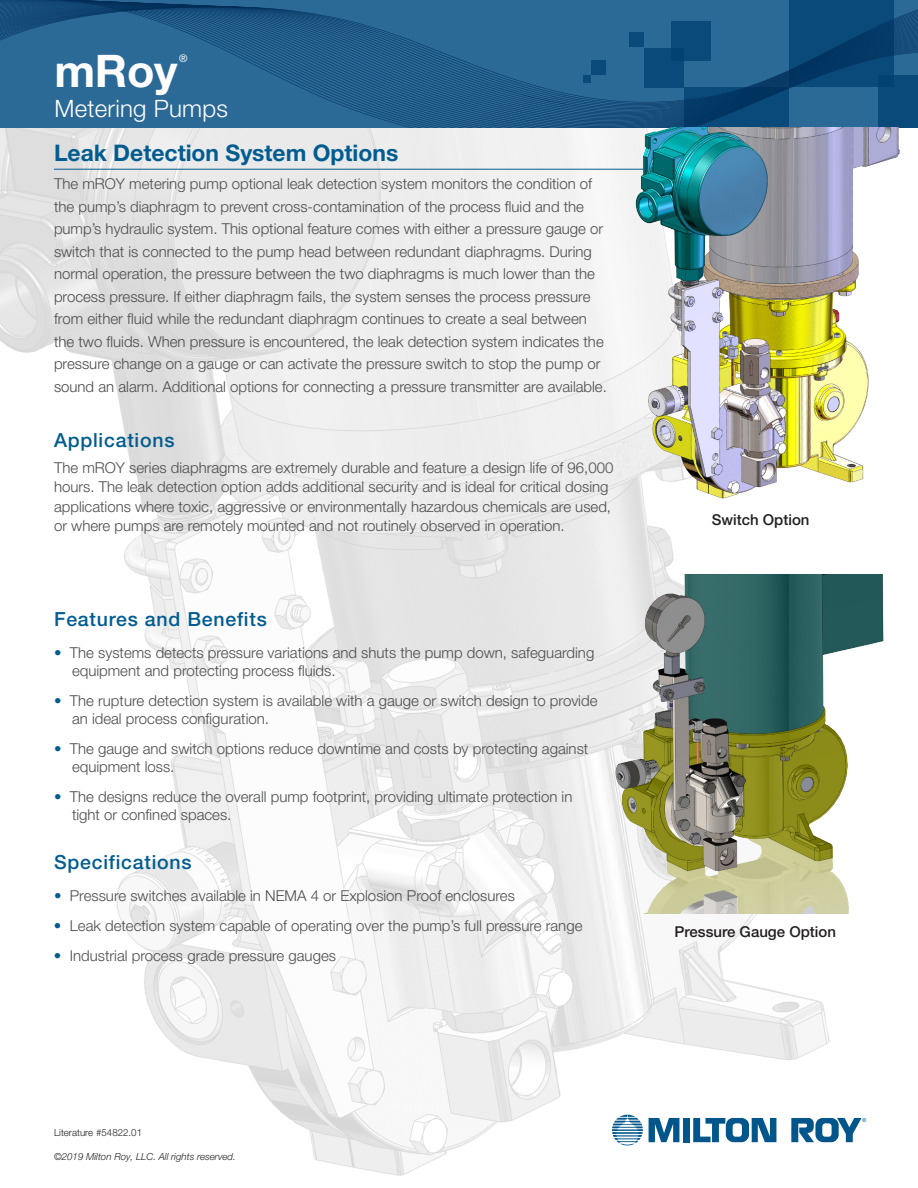
<style>
.page{position:relative;width:918px;height:1188px;background:#fff}
.page>*{position:absolute;margin:0;border:0;box-sizing:border-box;transform-origin:0 0}
.Page_Title{font:700 45px "Helvetica Neue LT Pro";color:#fff}
.Page_SUB-Title{font:300 24px "Helvetica Neue LT Pro";letter-spacing:.01em;color:#fff}
.t1{font:700 22.8px "Helvetica Neue LT Pro";color:#015c90}
.Body_Headline{font:500 19.5px "Helvetica Neue LT Pro";letter-spacing:.04em;color:#015c90}
.t2{font:300 15px/22.5px "Helvetica Neue LT Pro";color:#4b4c4d}
.t3{font:500 15px "Helvetica Neue LT Pro";color:#231f20}
.Page_Title-2{font:10.5px "Helvetica Neue LT Pro";color:#fff}
.t4{font:italic 300 9.75px "Helvetica Neue LT Pro";color:#231f20}
.t5{font:300 9.75px "Helvetica Neue LT Pro";color:#231f20}
.s1{font-weight:700;color:#015c8f}
</style>
<div class="page">
<img style="left:0;top:127px;width:918px;height:1049px">
<hr style="left:54px;top:169px;width:626px;height:1px;background:#015c90">
<svg style="left:649px;top:1118px;width:30px;height:24px"></svg>
<div style="left:683px;top:1118px;width:7px;height:24px;background:#00568a"></div>
<svg style="left:693px;top:1118px;width:83px;height:24px"></svg>
<svg style="left:612px;top:1115px;width:31px;height:31px"></svg>
<svg style="left:791px;top:1118px;width:75px;height:24px"></svg>
<svg style="left:0;top:0;width:918px;height:127px;background:#215d8b"></svg>
<img style="left:631px;top:127px;width:278px;height:377px">
<img style="left:606px;top:574px;width:283px;height:340px">
<p class="Page_Title" style="left:55px;top:43px;width:124px">mRoy</p>
<p class="Page_Title-2" style="left:179px;top:52px;width:10px">®</p>
<p class="Page_SUB-Title" style="left:55px;top:94px;width:175px">Metering Pumps</p>
<p class="t1" style="left:54px;top:138px;width:346px">Leak Detection System Options</p>
<p class="t2" style="left:54px;top:172px;width:554px">The mROY metering pump optional leak detection system monitors the condition of the pump’s diaphragm to prevent cross-contamination of the process fluid and the pump’s hydraulic system. This optional feature comes with either a pressure gauge or switch that is connected to the pump head between redundant diaphragms. During normal operation, the pressure between the two diaphragms is much lower than the process pressure. If either diaphragm fails, the system senses the process pressure from either fluid while the redundant diaphragm continues to create a seal between the two fluids. When pressure is encountered, the leak detection system indicates the pressure change on a gauge or can activate the pressure switch to stop the pump or sound an alarm. Additional options for connecting a pressure transmitter are available.</p>
<p class="Body_Headline" style="left:54px;top:429px;width:122px">Applications</p>
<p class="t2" style="left:54px;top:457px;width:561px;line-height:19.5px">The mROY series diaphragms are extremely durable and feature a design life of 96,000 hours. The leak detection option adds additional security and is ideal for critical dosing applications where toxic, aggressive or environmentally hazardous chemicals are used, or where pumps are remotely mounted and not routinely observed in operation.</p>
<p class="Body_Headline" style="left:54px;top:608px;width:214px">Features and Benefits</p>
<p class="t2" style="left:72px;top:643px;width:524px;line-height:18px;text-indent:-18px"><span class="s1">•</span> The systems detects pressure variations and shuts the pump down, safeguarding equipment and protecting process fluids.</p>
<p class="t2" style="left:72px;top:691px;width:527px;line-height:18px;text-indent:-18px"><span class="s1">•</span> The rupture detection system is available with a gauge or switch design to provide an ideal process configuration.</p>
<p class="t2" style="left:72px;top:739px;width:518px;line-height:18px;text-indent:-18px"><span class="s1">•</span> The gauge and switch options reduce downtime and costs by protecting against equipment loss.</p>
<p class="t2" style="left:54px;top:785px;width:520px"><span class="s1">•</span> The designs reduce the overall pump footprint, providing ultimate protection in</p>
<p class="t2" style="left:72px;top:803px;width:161px">tight or confined spaces.</p>
<p class="Body_Headline" style="left:54px;top:851px;width:139px">Specifications</p>
<p class="t2" style="left:54px;top:884px;width:462px"><span class="s1">•</span> Pressure switches available in NEMA 4 or Explosion Proof enclosures</p>
<p class="t2" style="left:54px;top:914px;width:530px"><span class="s1">•</span> Leak detection system capable of operating over the pump’s full pressure range</p>
<p class="t2" style="left:54px;top:944px;width:284px"><span class="s1">•</span> Industrial process grade pressure gauges</p>
<p class="t3" style="left:712px;top:511px;width:99px">Switch Option</p>
<p class="t3" style="left:675px;top:923px;width:163px">Pressure Gauge Option</p>
<p class="t5" style="left:54px;top:1127px;width:90px">Literature #54822.01</p>
<p class="t4" style="left:54px;top:1151px;width:183px">©2019 Milton Roy, LLC. All rights reserved.</p>
</div>
